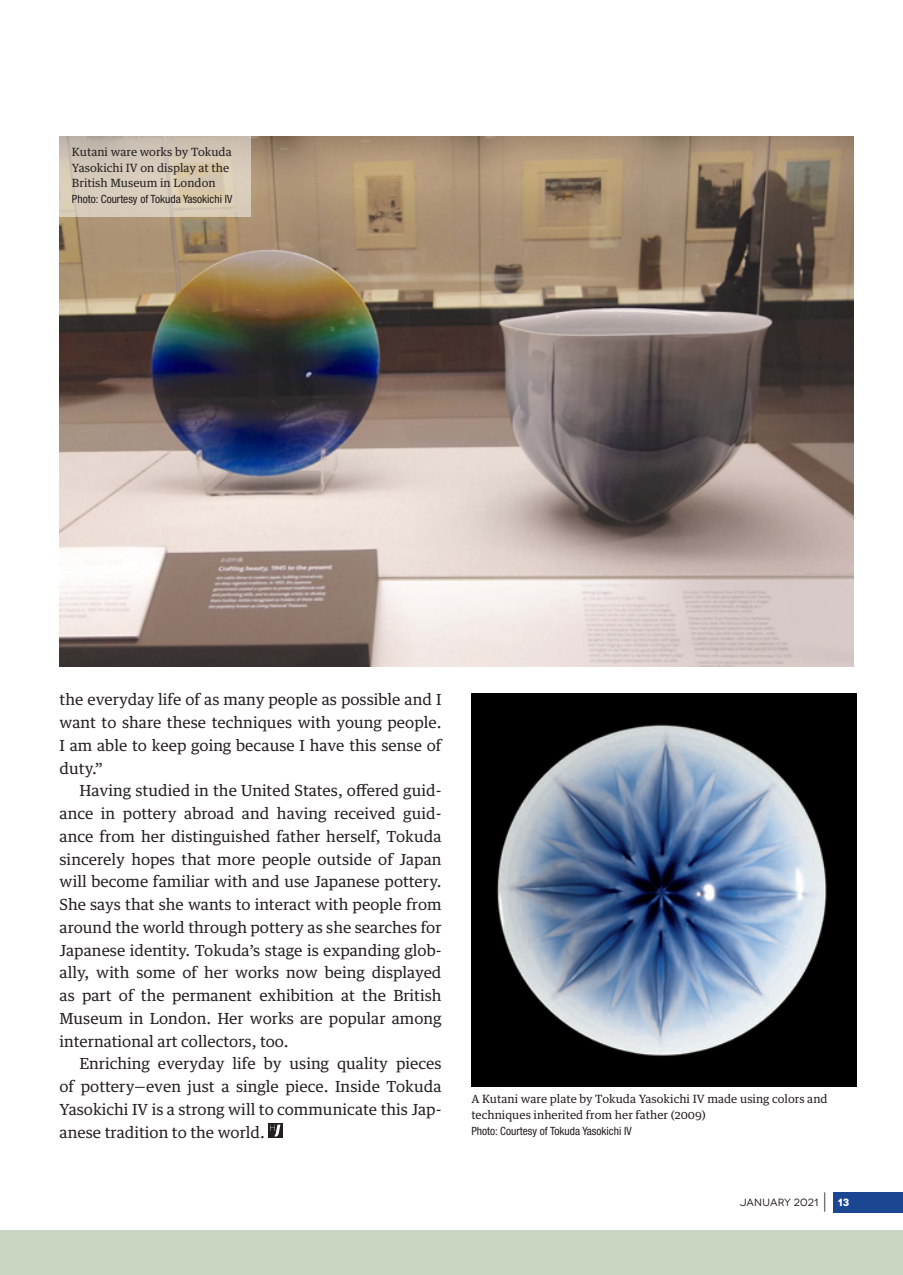
<style>
.page{position:relative;width:903px;height:1275px;background:#fff}
.page>*{position:absolute;margin:0;border:0;box-sizing:border-box;transform-origin:0 0}
.t1{font:15.4px/22.8px "Guardian Text Egyp";color:#231f20;text-align:justify}
.t2{font:11.38px/15.8px "Guardian Text Egyp";color:#231f20}
.t3{font:condensed 11.38px "Helvetica Neue LT Pro";color:#231f20}
.t4{font:10.5px "Novecentowide";letter-spacing:.015em;color:#231f20}
.s1{font-weight:300;font-size:22.75px}
.s2{font-weight:700;color:#fff}
</style>
<div class="page">
<div style="left:0;top:1230px;width:903px;height:45px;background:#cad5c2"></div>
<img style="left:60px;top:137px;width:793px;height:529px">
<div style="left:833px;top:1192px;width:70px;height:20px;background:#1b4692"></div>
<svg style="left:268px;top:1123px;width:14px;height:15px"></svg>
<svg style="left:270px;top:1125px;width:10px;height:11px"></svg>
<svg style="left:60px;top:137px;width:191px;height:80px;background:#d4c7b5"></svg>
<img style="left:471px;top:694px;width:385px;height:393px">
<p class="t2" style="left:72px;top:143px;width:161px">Kutani ware works by Tokuda<br>Yasokichi IV on display at the<br>British Museum in London</p>
<p class="t3" style="left:72px;top:192px;width:162px">Photo: Courtesy of Tokuda Yasokichi IV</p>
<p class="t1" style="left:60px;top:687px;width:384px">the everyday life of as many people as possible and I want to share these techniques with young people.<br>I am able to keep going because I have this sense of duty.”</p>
<p class="t1" style="left:60px;top:778px;width:384px;text-indent:20px">Having studied in the United States, offered guid&shy;ance in pottery abroad and having received guid&shy;ance from her distinguished father herself, Tokuda sincerely hopes that more people outside of Japan will become familiar with and use Japanese pottery.<br>She says that she wants to interact with people from around the world through pottery as she searches for Japanese identity. Tokuda’s stage is expanding glob&shy;ally, with some of her works now being displayed as part of the permanent exhibition at the British Museum in London. Her works are popular among international art collectors, too.</p>
<p class="t1" style="left:60px;top:1051px;width:383px;text-indent:20px">Enriching everyday life by using quality pieces of pottery—even just a single piece. Inside Tokuda Yasokichi IV is a strong will to communicate this Jap&shy;anese tradition to the world.</p>
<p class="t2" style="left:471px;top:1090px;width:358px">A Kutani ware plate by Tokuda Yasokichi IV made using colors and techniques inherited from her father (2009)</p>
<p class="t3" style="left:471px;top:1124px;width:162px">Photo: Courtesy of Tokuda Yasokichi IV</p>
<p class="t4" style="left:740px;top:1196px;width:111px">JANUARY 2021 <span class="s1">|</span> <span class="s2">13</span></p>
</div>
